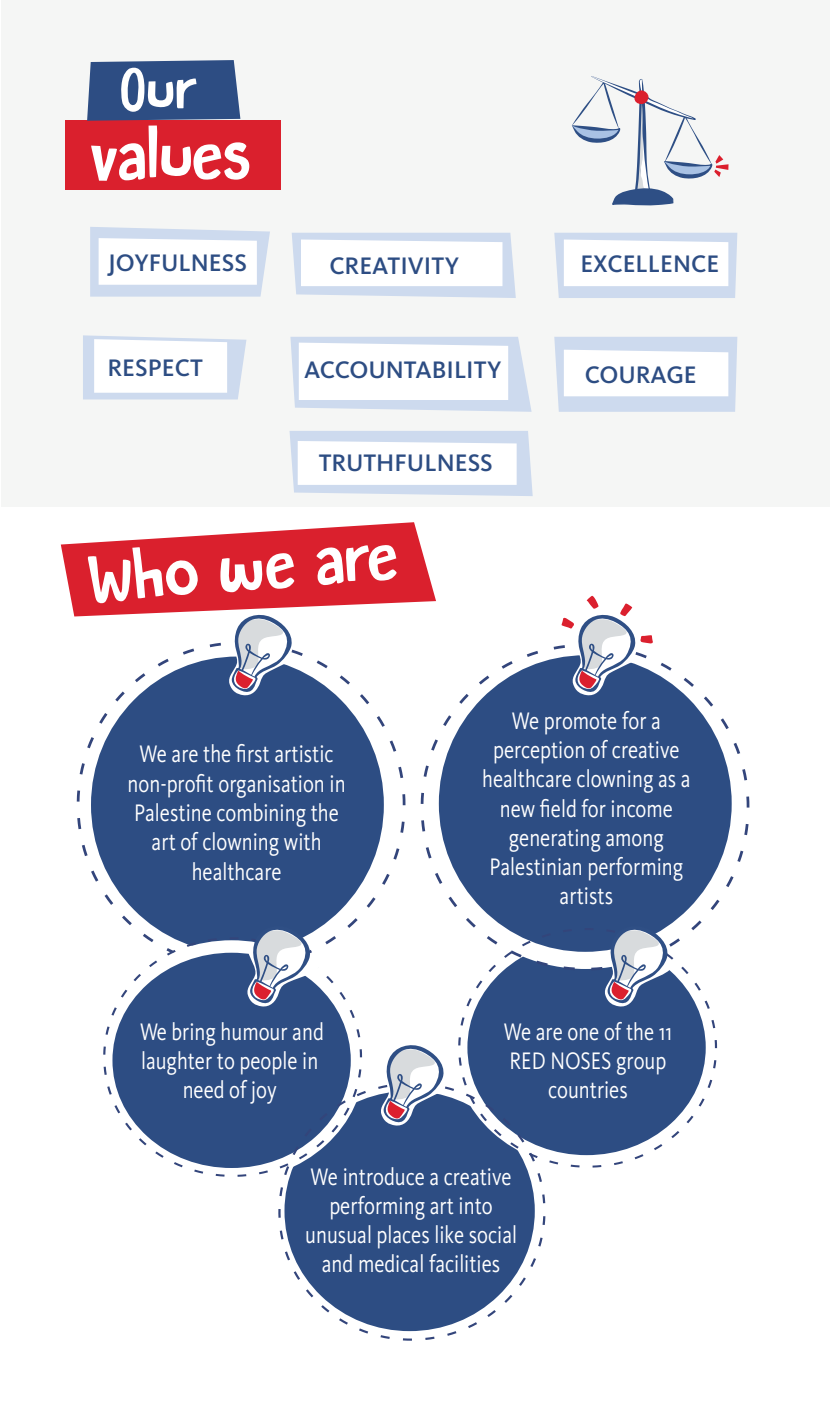
<style>
.page{position:relative;width:830px;height:1404px;background:#fff}
.page>*{position:absolute;margin:0;border:0;box-sizing:border-box;transform-origin:0 0}
.t1{font:63px "DK Butterfly Ball";color:#fff}
.t2{font:24.75px/29.2px "Kievit Pro";color:#fff;text-align:center;scale:.83 1}
.t3{font:500 24.75px "Kievit Pro";color:#2d4d83}
</style>
<div class="page">
<div style="left:1px;top:0;width:828px;height:506px;background:#f5f6f5"></div>
<div style="left:65px;top:120px;width:215px;height:70px;background:#da202d"></div>
<svg style="left:554px;top:233px;width:183px;height:65px"></svg>
<svg style="left:90px;top:227px;width:180px;height:69px"></svg>
<svg style="left:292px;top:233px;width:223px;height:65px"></svg>
<svg style="left:83px;top:335px;width:163px;height:64px"></svg>
<svg style="left:289px;top:431px;width:243px;height:65px"></svg>
<svg style="left:290px;top:337px;width:241px;height:75px"></svg>
<svg style="left:554px;top:337px;width:183px;height:75px"></svg>
<svg style="left:420px;top:645px;width:329px;height:282px;fill:#2d4d83"></svg>
<svg style="left:77px;top:696px;width:328px;height:239px;fill:#2d4d83"></svg>
<svg style="left:458px;top:927px;width:258px;height:240px;fill:#2d4d83"></svg>
<svg style="left:103px;top:937px;width:259px;height:239px;fill:#2d4d83"></svg>
<svg style="left:278px;top:1082px;width:267px;height:258px;fill:#2d4d83"></svg>
<svg style="left:572px;top:76px;width:156px;height:130px"></svg>
<svg style="left:379px;top:1045px;width:66px;height:81px"></svg>
<svg style="left:602px;top:922px;width:73px;height:85px"></svg>
<svg style="left:245px;top:922px;width:77px;height:85px"></svg>
<svg style="left:61px;top:522px;width:375px;height:174px"></svg>
<svg style="left:561px;top:595px;width:91px;height:101px"></svg>
<svg style="left:87px;top:60px;width:153px;height:61px;background:#395587"></svg>
<h1 class="t1" style="left:88px;top:111px;width:163px;rotate:-1deg">values</h1>
<p class="t3" style="left:108px;top:248px;width:140px">JOYFULNESS</p>
<p class="t3" style="left:329px;top:251px;width:131px">CREATIVITY</p>
<p class="t3" style="left:580px;top:249px;width:140px">EXCELLENCE</p>
<p class="t3" style="left:107px;top:353px;width:97px">RESPECT</p>
<p class="t3" style="left:304px;top:355px;width:199px">ACCOUNTABILITY</p>
<p class="t3" style="left:584px;top:360px;width:113px">COURAGE</p>
<p class="t3" style="left:318px;top:448px;width:176px">TRUTHFULNESS</p>
<h1 class="t1" style="left:83px;top:534px;width:312px;rotate:-5deg">Who we are</h1>
<p class="t2" style="left:127px;top:739px;width:264px">We are the first artistic non-profit organisation in<br>Palestine combining the art of clowning with healthcare</p>
<p class="t2" style="left:140px;top:1016px;width:222px">We bring humour and laughter to people in need of joy</p>
<p class="t2" style="left:482px;top:705px;width:252px">We promote for a perception of creative healthcare clowning as a new field for income generating among<br>Palestinian performing artists</p>
<p class="t2" style="left:503px;top:1016px;width:204px">We are one of the 11<br>RED NOSES group countries</p>
<p class="t2" style="left:305px;top:1161px;width:256px">We introduce a creative performing art into unusual places like social and medical facilities</p>
</div>
